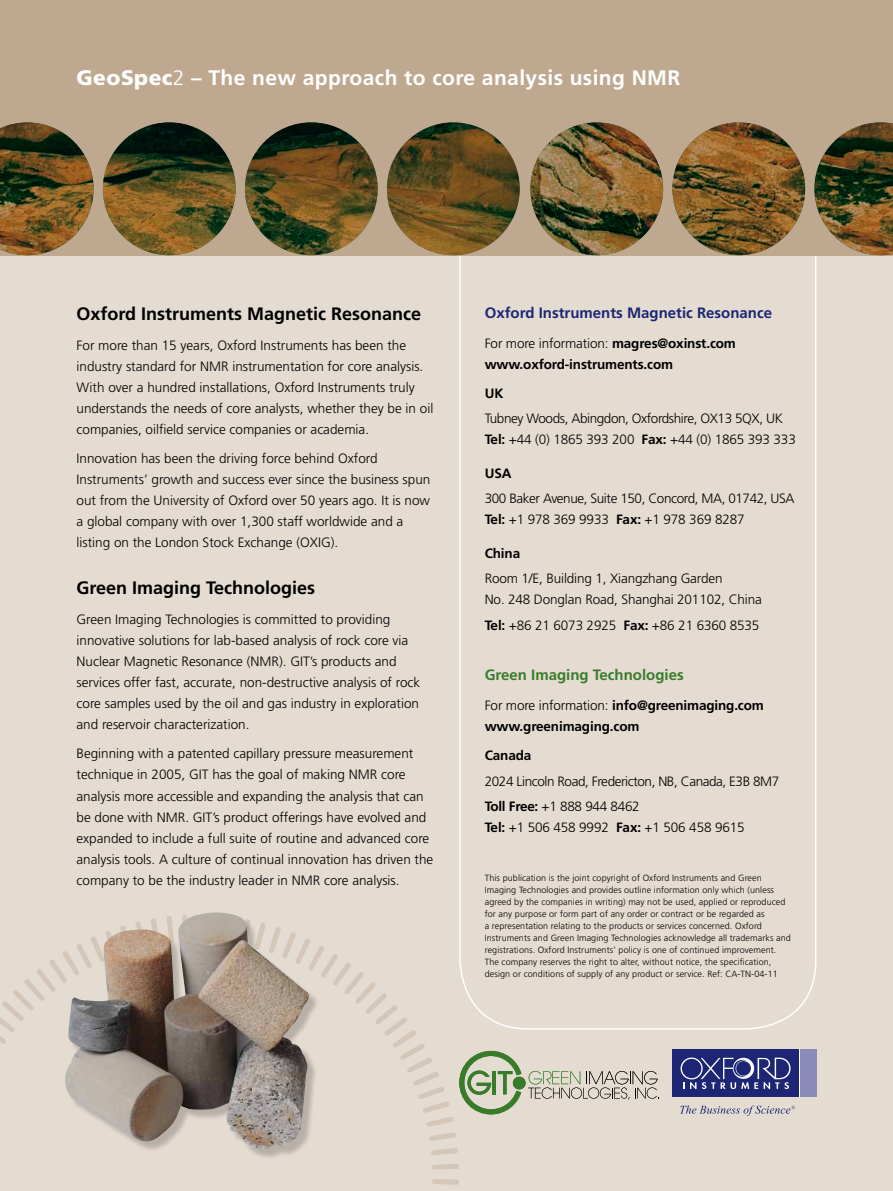
<style>
.page{position:relative;width:893px;height:1191px;background:#fff}
.page>*{position:absolute;margin:0;border:0;box-sizing:border-box;transform-origin:0 0}
.t1{font:700 21px "Frutiger";letter-spacing:.02em;color:#fff}
.t2{font:700 18px "Frutiger";color:#000}
.t3{font:700 15px "Frutiger";color:#1c2674}
.t4{font:700 15px "Frutiger";color:#387c2b}
.t5{font:300 13.5px/21px "Frutiger";color:#000}
.t6{font:300 13.5px/21px "Frutiger";letter-spacing:-.03em;color:#000}
.t7{font:700 13.5px/21px "Frutiger";letter-spacing:-.01em;color:#000}
.t8{font:300 9px/12px "Frutiger";letter-spacing:.01em;color:#000}
.s1{font-weight:900}
.s2{font-weight:300}
.s3{font-weight:700}
</style>
<div class="page">
<div style="left:0;top:256px;width:893px;height:935px;background:#e4dbd1"></div>
<svg style="left:0;top:951px;width:65px;height:93px"></svg>
<svg style="left:431px;top:1148px;width:27px;height:7px"></svg>
<svg style="left:432px;top:1164px;width:27px;height:5px"></svg>
<svg style="left:432px;top:1179px;width:27px;height:5px"></svg>
<div style="left:0;top:0;width:893px;height:255px;background:#bea990"></div>
<img style="left:0;top:122px;width:520px;height:133px">
<img style="left:530px;top:122px;width:363px;height:133px">
<svg style="left:320px;top:919px;width:340px;height:222px"></svg>
<div style="left:513px;top:1076px;width:13px;height:13px;background:#387c2b;border-radius:50%"></div>
<div style="left:672px;top:1049px;width:127px;height:48px;background:#1c2674"></div>
<div style="left:800px;top:1049px;width:16px;height:48px;background:#8b8ab8"></div>
<svg style="left:680px;top:1057px;width:111px;height:32px"></svg>
<svg style="left:680px;top:1105px;width:115px;height:11px"></svg>
<div style="left:67px;top:914px;width:253px;height:246px;background:#000;opacity:.2"></div>
<img style="left:65px;top:912px;width:244px;height:237px">
<h1 class="t1" style="left:77px;top:65px;width:605px"><span class="s1">GeoSpec</span><span class="s2">2</span> – The new approach to core analysis using NMR</h1>
<h2 class="t2" style="left:77px;top:303px;width:346px">Oxford Instruments Magnetic Resonance</h2>
<p class="t5" style="left:77px;top:334px;width:358px">For more than 15 years, Oxford Instruments has been the industry standard for NMR instrumentation for core analysis.<br>With over a hundred installations, Oxford Instruments truly understands the needs of core analysts, whether they be in oil companies, oilfield service companies or academia.</p>
<p class="t5" style="left:77px;top:448px;width:355px">Innovation has been the driving force behind Oxford Instruments’ growth and success ever since the business spun out from the University of Oxford over 50 years ago. It is now a global company with over 1,300 staff worldwide and a listing on the London Stock Exchange (OXIG).</p>
<h2 class="t2" style="left:77px;top:577px;width:240px">Green Imaging Technologies</h2>
<p class="t5" style="left:77px;top:608px;width:345px">Green Imaging Technologies is committed to providing innovative solutions for lab-based analysis of rock core via Nuclear Magnetic Resonance (NMR). GIT’s products and services offer fast, accurate, non-destructive analysis of rock core samples used by the oil and gas industry in exploration and reservoir characterization.</p>
<p class="t5" style="left:77px;top:743px;width:358px">Beginning with a patented capillary pressure measurement technique in 2005, GIT has the goal of making NMR core analysis more accessible and expanding the analysis that can be done with NMR. GIT’s product offerings have evolved and expanded to include a full suite of routine and advanced core analysis tools. A culture of continual innovation has driven the company to be the industry leader in NMR core analysis.</p>
<p class="t3" style="left:485px;top:304px;width:289px">Oxford Instruments Magnetic Resonance</p>
<p class="t7" style="left:485px;top:332px;width:253px"><span class="s2">For more information:</span> magres@oxinst.com www.oxford-instruments.com</p>
<p class="t7" style="left:485px;top:383px;width:20px">UK</p>
<p class="t6" style="left:485px;top:408px;width:313px">Tubney Woods, Abingdon, Oxfordshire, OX13 5QX, UK<br><span class="s3">Tel:</span> +44 (0) 1865 393 200 <span class="s3">Fax:</span> +44 (0) 1865 393 333</p>
<p class="t7" style="left:485px;top:463px;width:28px">USA</p>
<p class="t6" style="left:485px;top:488px;width:311px">300 Baker Avenue, Suite 150, Concord, MA, 01742, USA<br><span class="s3">Tel:</span> +1 978 369 9933 <span class="s3">Fax:</span> +1 978 369 8287</p>
<p class="t7" style="left:485px;top:543px;width:37px">China</p>
<p class="t5" style="left:485px;top:568px;width:279px">Room 1/E, Building 1, Xiangzhang Garden<br>No. 248 Donglan Road, Shanghai 201102, China</p>
<p class="t5" style="left:485px;top:614px;width:276px"><span class="s3">Tel:</span> +86 21 6073 2925 <span class="s3">Fax:</span> +86 21 6360 8535</p>
<p class="t4" style="left:485px;top:666px;width:200px">Green Imaging Technologies</p>
<p class="t7" style="left:485px;top:694px;width:281px"><span class="s2">For more information:</span> info@greenimaging.com www.greenimaging.com</p>
<p class="t7" style="left:485px;top:745px;width:48px">Canada</p>
<p class="t6" style="left:485px;top:768px;width:296px;line-height:25.2px">2024 Lincoln Road, Fredericton, NB, Canada, E3B 8M7<br><span class="s3">Toll Free:</span> +1 888 944 8462</p>
<p class="t5" style="left:485px;top:817px;width:261px"><span class="s3">Tel:</span> +1 506 458 9992 <span class="s3">Fax:</span> +1 506 458 9615</p>
<p class="t8" style="left:485px;top:871px;width:308px">This publication is the joint copyright of Oxford Instruments and Green Imaging Technologies and provides outline information only which (unless agreed by the companies in writing) may not be used, applied or reproduced for any purpose or form part of any order or contract or be regarded as<br>a representation relating to the products or services concerned. Oxford Instruments and Green Imaging Technologies acknowledge all trademarks and registrations. Oxford Instruments’ policy is one of continued improvement.<br>The company reserves the right to alter, without notice, the specification, design or conditions of supply of any product or service. Ref: CA-TN-04-11</p>
</div>
